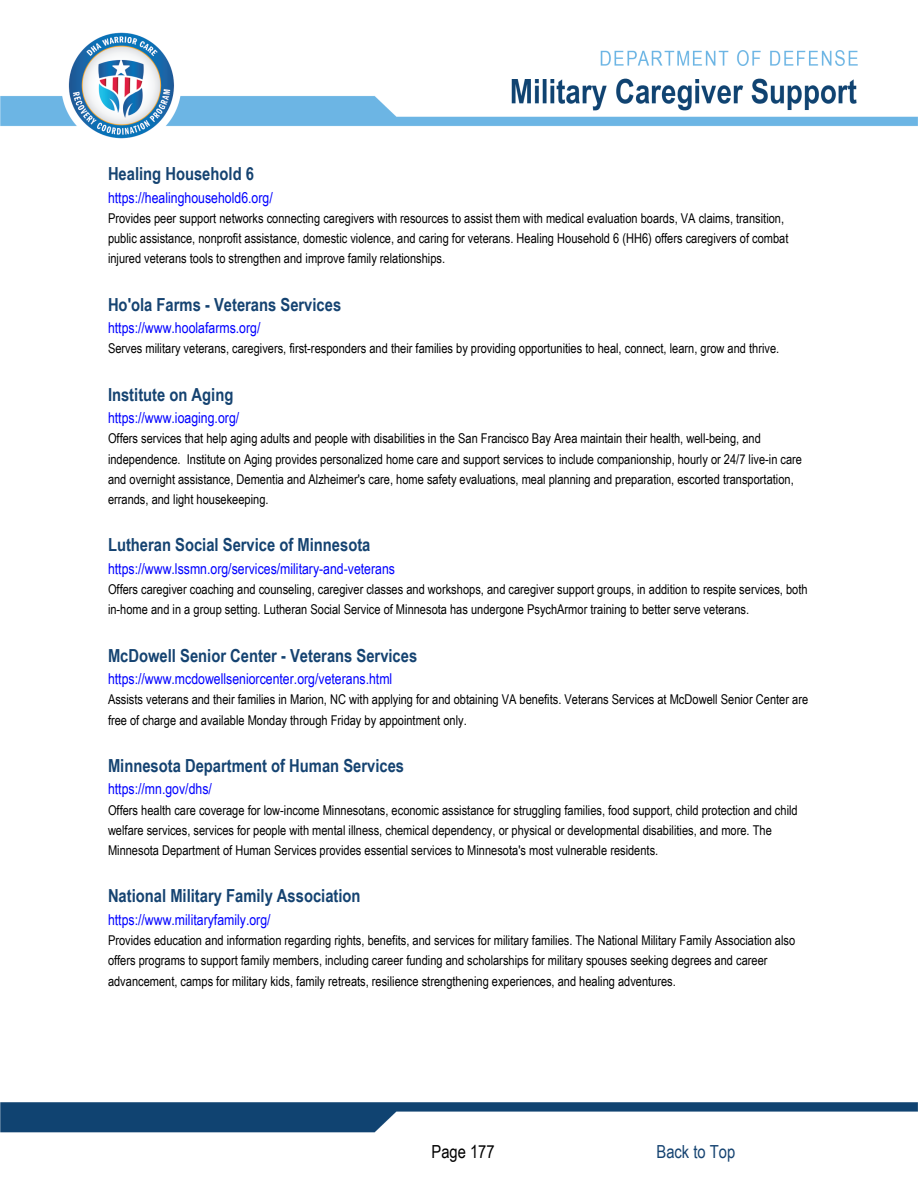
<style>
.page{position:relative;width:918px;height:1188px;background:#fff}
.page>*{position:absolute;margin:0;border:0;box-sizing:border-box;transform-origin:0 0}
.t1{font:700 18px "Arial Narrow";color:#154371}
.t2{font:18px "Arial Narrow";color:#154371}
.t3{font:18px "Arial Narrow";color:#000}
.t4{font:15px "Arial Narrow";color:#00f}
.t5{font:13.5px/20.2px "Arial Narrow";color:#000}
</style>
<div class="page">
<img style="left:0;top:32px;width:918px;height:107px">
<img style="left:0;top:1102px;width:918px;height:31px">
<h1 class="t1" style="left:108px;top:163px;width:147px">Healing Household 6</h1>
<p class="t4" style="left:108px;top:188px;width:166px">https://healinghousehold6.org/</p>
<p class="t5" style="left:108px;top:208px;width:682px">Provides peer support networks connecting caregivers with resources to assist them with medical evaluation boards, VA claims, transition, public assistance, nonprofit assistance, domestic violence, and caring for veterans. Healing Household 6 (HH6) offers caregivers of combat injured veterans tools to strengthen and improve family relationships.</p>
<h1 class="t1" style="left:108px;top:294px;width:235px">Ho'ola Farms - Veterans Services</h1>
<p class="t4" style="left:108px;top:319px;width:154px">https://www.hoolafarms.org/</p>
<p class="t5" style="left:108px;top:338px;width:673px">Serves military veterans, caregivers, first-responders and their families by providing opportunities to heal, connect, learn, grow and thrive.</p>
<h1 class="t1" style="left:108px;top:384px;width:127px">Institute on Aging</h1>
<p class="t4" style="left:108px;top:409px;width:133px">https://www.ioaging.org/</p>
<p class="t5" style="left:108px;top:428px;width:696px">Offers services that help aging adults and people with disabilities in the San Francisco Bay Area maintain their health, well-being, and independence. Institute on Aging provides personalized home care and support services to include companionship, hourly or 24/7 live-in care and overnight assistance, Dementia and Alzheimer's care, home safety evaluations, meal planning and preparation, escorted transportation, errands, and light housekeeping.</p>
<h1 class="t1" style="left:108px;top:534px;width:264px">Lutheran Social Service of Minnesota</h1>
<p class="t4" style="left:108px;top:560px;width:289px">https://www.lssmn.org/services/military-and-veterans</p>
<p class="t5" style="left:108px;top:579px;width:701px">Offers caregiver coaching and counseling, caregiver classes and workshops, and caregiver support groups, in addition to respite services, both in-home and in a group setting. Lutheran Social Service of Minnesota has undergone PsychArmor training to better serve veterans.</p>
<h1 class="t1" style="left:108px;top:645px;width:311px">McDowell Senior Center - Veterans Services</h1>
<p class="t4" style="left:108px;top:670px;width:286px">https://www.mcdowellseniorcenter.org/veterans.html</p>
<p class="t5" style="left:108px;top:689px;width:702px">Assists veterans and their families in Marion, NC with applying for and obtaining VA benefits. Veterans Services at McDowell Senior Center are free of charge and available Monday through Friday by appointment only.</p>
<h1 class="t1" style="left:108px;top:755px;width:298px">Minnesota Department of Human Services</h1>
<p class="t4" style="left:108px;top:780px;width:105px">https://mn.gov/dhs/</p>
<p class="t5" style="left:108px;top:799px;width:691px">Offers health care coverage for low-income Minnesotans, economic assistance for struggling families, food support, child protection and child welfare services, services for people with mental illness, chemical dependency, or physical or developmental disabilities, and more. The<br>Minnesota Department of Human Services provides essential services to Minnesota's most vulnerable residents.</p>
<h1 class="t1" style="left:108px;top:885px;width:254px">National Military Family Association</h1>
<p class="t4" style="left:108px;top:911px;width:164px">https://www.militaryfamily.org/</p>
<p class="t5" style="left:108px;top:930px;width:689px">Provides education and information regarding rights, benefits, and services for military families. The National Military Family Association also offers programs to support family members, including career funding and scholarships for military spouses seeking degrees and career advancement, camps for military kids, family retreats, resilience strengthening experiences, and healing adventures.</p>
<h1 class="t3" style="left:432px;top:1141px;width:65px">Page 177</h1>
<h1 class="t2" style="left:657px;top:1141px;width:80px">Back to Top</h1>
</div>
